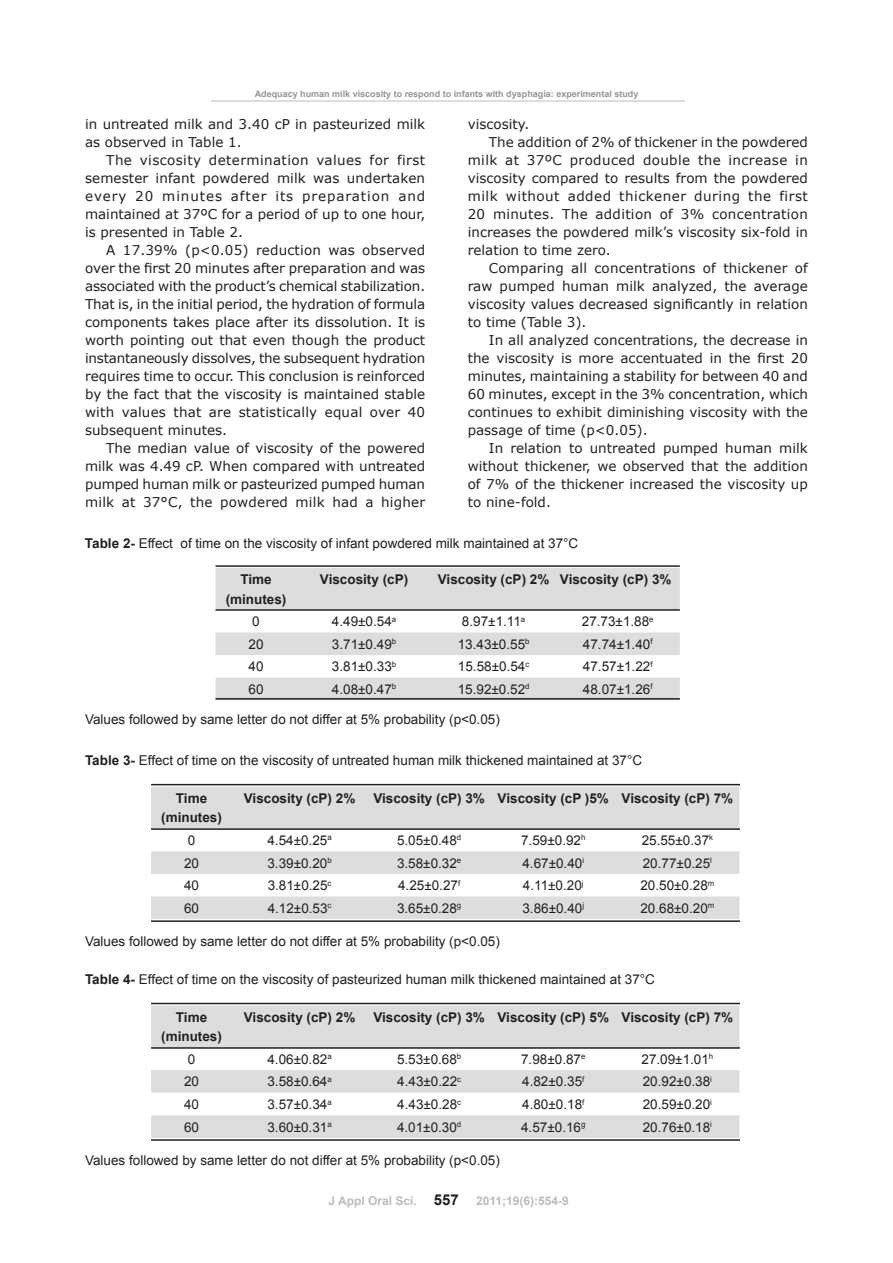
<style>
.page{position:relative;width:893px;height:1263px;background:#fff}
.page>*{position:absolute;margin:0;border:0;box-sizing:border-box;transform-origin:0 0}
.t1{font:13.5px/18px "Verdana";color:#231f20;text-align:justify}
.t2{font:13.5px "Arial";color:#231f20}
.t3{font:700 13.5px/19.5px "Arial";color:#231f20;text-align:center}
.t4{font:13.5px "Verdana";letter-spacing:.025em;color:#231f20}
.t5{font:13.5px "Verdana";letter-spacing:.035em;color:#231f20}
.t6{font:700 12px "Arial";color:#bcbdc0}
.t7{font:700 9px "Arial";color:#939598}
.s1{font-weight:700}
.s2{font-size:15px;color:#231f20}
</style>
<div class="page">
<hr style="left:211px;top:100px;width:473px;height:1px;background:#dcdddf">
<svg style="left:216px;top:568px;width:464px;height:130px;fill:#dcdddf"></svg>
<hr style="left:216px;top:565px;width:464px;height:2px;background:#231f20">
<hr style="left:216px;top:609px;width:464px;height:2px;background:#231f20">
<hr style="left:216px;top:698px;width:464px;height:2px;background:#231f20">
<svg style="left:151px;top:787px;width:588px;height:132px;fill:#dcdddf"></svg>
<hr style="left:151px;top:784px;width:589px;height:1px;background:#231f20">
<hr style="left:151px;top:828px;width:589px;height:2px;background:#231f20">
<hr style="left:151px;top:920px;width:589px;height:2px;background:#231f20">
<svg style="left:151px;top:1005px;width:588px;height:133px;fill:#dcdddf"></svg>
<hr style="left:151px;top:1003px;width:589px;height:1px;background:#231f20">
<hr style="left:151px;top:1047px;width:589px;height:2px;background:#231f20">
<hr style="left:151px;top:1139px;width:589px;height:2px;background:#231f20">
<p class="t7" style="left:255px;top:87px;width:385px">Adequacy human milk viscosity to respond to infants with dysphagia: experimental study</p>
<p class="t1" style="left:85px;top:115px;width:342px">in untreated milk and 3.40 cP in pasteurized milk as observed in Table 1.</p>
<p class="t1" style="left:85px;top:151px;width:342px;text-indent:21px">The viscosity determination values for first semester infant powdered milk was undertaken every 20 minutes after its preparation and maintained at 37ºC for a period of up to one hour, is presented in Table 2.</p>
<p class="t1" style="left:85px;top:241px;width:342px;text-indent:21px">A 17.39% (p&lt;0.05) reduction was observed over the first 20 minutes after preparation and was associated with the product’s chemical stabilization.<br>That is, in the initial period, the hydration of formula components takes place after its dissolution. It is worth pointing out that even though the product instantaneously dissolves, the subsequent hydration requires time to occur. This conclusion is reinforced by the fact that the viscosity is maintained stable with values that are statistically equal over 40 subsequent minutes.</p>
<p class="t1" style="left:85px;top:439px;width:342px;text-indent:21px">The median value of viscosity of the powered milk was 4.49 cP. When compared with untreated pumped human milk or pasteurized pumped human milk at 37°C, the powdered milk had a higher</p>
<p class="t1" style="left:468px;top:115px;width:63px">viscosity.</p>
<p class="t1" style="left:489px;top:133px;width:320px">The addition of 2% of thickener in the powdered</p>
<p class="t4" style="left:468px;top:152px;width:342px">milk at 37ºC produced double the increase in</p>
<p class="t1" style="left:468px;top:169px;width:342px">viscosity compared to results from the powdered</p>
<p class="t5" style="left:468px;top:188px;width:342px">milk without added thickener during the first</p>
<p class="t4" style="left:468px;top:206px;width:342px">20 minutes. The addition of 3% concentration</p>
<p class="t1" style="left:468px;top:223px;width:342px">increases the powdered milk’s viscosity six-fold in</p>
<p class="t1" style="left:468px;top:241px;width:145px">relation to time zero.</p>
<p class="t1" style="left:489px;top:259px;width:320px">Comparing all concentrations of thickener of</p>
<p class="t1" style="left:468px;top:277px;width:342px">raw pumped human milk analyzed, the average</p>
<p class="t1" style="left:468px;top:295px;width:342px">viscosity values decreased significantly in relation</p>
<p class="t1" style="left:468px;top:313px;width:120px">to time (Table 3).</p>
<p class="t1" style="left:489px;top:331px;width:320px">In all analyzed concentrations, the decrease in</p>
<p class="t1" style="left:468px;top:349px;width:342px">the viscosity is more accentuated in the first 20</p>
<p class="t1" style="left:468px;top:367px;width:342px">minutes, maintaining a stability for between 40 and</p>
<p class="t1" style="left:468px;top:385px;width:342px">60 minutes, except in the 3% concentration, which</p>
<p class="t1" style="left:468px;top:403px;width:342px">continues to exhibit diminishing viscosity with the</p>
<p class="t1" style="left:468px;top:421px;width:181px">passage of time (p&lt;0.05).</p>
<p class="t1" style="left:489px;top:439px;width:320px">In relation to untreated pumped human milk</p>
<p class="t1" style="left:468px;top:457px;width:342px">without thickener, we observed that the addition</p>
<p class="t1" style="left:468px;top:475px;width:342px">of 7% of the thickener increased the viscosity up</p>
<p class="t1" style="left:468px;top:493px;width:85px">to nine-fold.</p>
<p class="t2" style="left:85px;top:534px;width:495px"><span class="s1">Table 2-</span> Effect of time on the viscosity of infant powdered milk maintained at 37°C</p>
<p class="t3" style="left:226px;top:570px;width:62px">Time (minutes)</p>
<p class="t3" style="left:320px;top:570px;width:90px">Viscosity (cP)</p>
<p class="t3" style="left:438px;top:570px;width:235px">Viscosity (cP) 2% Viscosity (cP) 3%</p>
<p class="t2" style="left:252px;top:612px;width:9px">0</p>
<p class="t2" style="left:332px;top:612px;width:66px">4.49±0.54<sup>a</sup></p>
<p class="t2" style="left:462px;top:612px;width:65px">8.97±1.11<sup>a</sup></p>
<p class="t2" style="left:582px;top:612px;width:73px">27.73±1.88<sup>e</sup></p>
<p class="t2" style="left:249px;top:635px;width:17px">20</p>
<p class="t2" style="left:332px;top:635px;width:66px">3.71±0.49<sup>b</sup></p>
<p class="t2" style="left:458px;top:635px;width:73px">13.43±0.55<sup>b</sup></p>
<p class="t2" style="left:583px;top:635px;width:71px">47.74±1.40<sup>f</sup></p>
<p class="t2" style="left:249px;top:658px;width:17px">40</p>
<p class="t2" style="left:332px;top:658px;width:66px">3.81±0.33<sup>b</sup></p>
<p class="t2" style="left:458px;top:658px;width:73px">15.58±0.54<sup>c</sup></p>
<p class="t2" style="left:583px;top:658px;width:71px">47.57±1.22<sup>f</sup></p>
<p class="t2" style="left:249px;top:680px;width:17px">60</p>
<p class="t2" style="left:332px;top:680px;width:66px">4.08±0.47<sup>b</sup></p>
<p class="t2" style="left:458px;top:680px;width:73px">15.92±0.52<sup>d</sup></p>
<p class="t2" style="left:583px;top:680px;width:71px">48.07±1.26<sup>f</sup></p>
<p class="t2" style="left:85px;top:711px;width:416px">Values followed by same letter do not differ at 5% probability (p&lt;0.05)</p>
<p class="t2" style="left:85px;top:752px;width:559px"><span class="s1">Table 3-</span> Effect of time on the viscosity of untreated human milk thickened maintained at 37°C</p>
<p class="t3" style="left:161px;top:789px;width:62px">Time (minutes)</p>
<p class="t3" style="left:244px;top:789px;width:113px">Viscosity (cP) 2%</p>
<p class="t3" style="left:373px;top:789px;width:361px">Viscosity (cP) 3% Viscosity (cP )5% Viscosity (cP) 7%</p>
<p class="t2" style="left:188px;top:831px;width:9px">0</p>
<p class="t2" style="left:267px;top:831px;width:66px">4.54±0.25<sup>a</sup></p>
<p class="t2" style="left:397px;top:831px;width:66px">5.05±0.48<sup>d</sup></p>
<p class="t2" style="left:521px;top:831px;width:66px">7.59±0.92<sup>h</sup></p>
<p class="t2" style="left:642px;top:831px;width:73px">25.55±0.37<sup>k</sup></p>
<p class="t2" style="left:184px;top:854px;width:17px">20</p>
<p class="t2" style="left:267px;top:854px;width:66px">3.39±0.20<sup>b</sup></p>
<p class="t2" style="left:397px;top:854px;width:66px">3.58±0.32<sup>e</sup></p>
<p class="t2" style="left:522px;top:854px;width:63px">4.67±0.40<sup>i</sup></p>
<p class="t2" style="left:643px;top:854px;width:71px">20.77±0.25<sup>l</sup></p>
<p class="t2" style="left:184px;top:876px;width:17px">40</p>
<p class="t2" style="left:268px;top:876px;width:65px">3.81±0.25<sup>c</sup></p>
<p class="t2" style="left:398px;top:876px;width:64px">4.25±0.27<sup>f</sup></p>
<p class="t2" style="left:523px;top:876px;width:62px">4.11±0.20<sup>j</sup></p>
<p class="t2" style="left:640px;top:876px;width:75px">20.50±0.28<sup>m</sup></p>
<p class="t2" style="left:184px;top:899px;width:17px">60</p>
<p class="t2" style="left:268px;top:899px;width:65px">4.12±0.53<sup>c</sup></p>
<p class="t2" style="left:397px;top:899px;width:66px">3.65±0.28<sup>g</sup></p>
<p class="t2" style="left:522px;top:899px;width:63px">3.86±0.40<sup>j</sup></p>
<p class="t2" style="left:640px;top:899px;width:75px">20.68±0.20<sup>m</sup></p>
<p class="t2" style="left:85px;top:933px;width:416px">Values followed by same letter do not differ at 5% probability (p&lt;0.05)</p>
<p class="t2" style="left:85px;top:971px;width:571px"><span class="s1">Table 4-</span> Effect of time on the viscosity of pasteurized human milk thickened maintained at 37°C</p>
<p class="t3" style="left:161px;top:1008px;width:62px">Time (minutes)</p>
<p class="t3" style="left:244px;top:1008px;width:113px">Viscosity (cP) 2%</p>
<p class="t3" style="left:373px;top:1008px;width:361px">Viscosity (cP) 3% Viscosity (cP) 5% Viscosity (cP) 7%</p>
<p class="t2" style="left:188px;top:1050px;width:9px">0</p>
<p class="t2" style="left:267px;top:1050px;width:66px">4.06±0.82<sup>a</sup></p>
<p class="t2" style="left:397px;top:1050px;width:66px">5.53±0.68<sup>b</sup></p>
<p class="t2" style="left:521px;top:1050px;width:66px">7.98±0.87<sup>e</sup></p>
<p class="t2" style="left:641px;top:1050px;width:73px">27.09±1.01<sup>h</sup></p>
<p class="t2" style="left:184px;top:1073px;width:17px">20</p>
<p class="t2" style="left:267px;top:1073px;width:66px">3.58±0.64<sup>a</sup></p>
<p class="t2" style="left:397px;top:1073px;width:65px">4.43±0.22<sup>c</sup></p>
<p class="t2" style="left:522px;top:1073px;width:64px">4.82±0.35<sup>f</sup></p>
<p class="t2" style="left:643px;top:1073px;width:71px">20.92±0.38<sup>i</sup></p>
<p class="t2" style="left:184px;top:1095px;width:17px">40</p>
<p class="t2" style="left:267px;top:1095px;width:66px">3.57±0.34<sup>a</sup></p>
<p class="t2" style="left:397px;top:1095px;width:65px">4.43±0.28<sup>c</sup></p>
<p class="t2" style="left:522px;top:1095px;width:64px">4.80±0.18<sup>f</sup></p>
<p class="t2" style="left:643px;top:1095px;width:71px">20.59±0.20<sup>i</sup></p>
<p class="t2" style="left:184px;top:1118px;width:17px">60</p>
<p class="t2" style="left:267px;top:1118px;width:66px">3.60±0.31<sup>a</sup></p>
<p class="t2" style="left:397px;top:1118px;width:66px">4.01±0.30<sup>d</sup></p>
<p class="t2" style="left:521px;top:1118px;width:66px">4.57±0.16<sup>g</sup></p>
<p class="t2" style="left:643px;top:1118px;width:71px">20.76±0.18<sup>i</sup></p>
<p class="t2" style="left:85px;top:1152px;width:416px">Values followed by same letter do not differ at 5% probability (p&lt;0.05)</p>
<p class="t6" style="left:328px;top:1193px;width:132px">J Appl Oral Sci. <span class="s2">557</span></p>
<p class="t6" style="left:476px;top:1193px;width:94px">2011;19(6):554-9</p>
</div>
